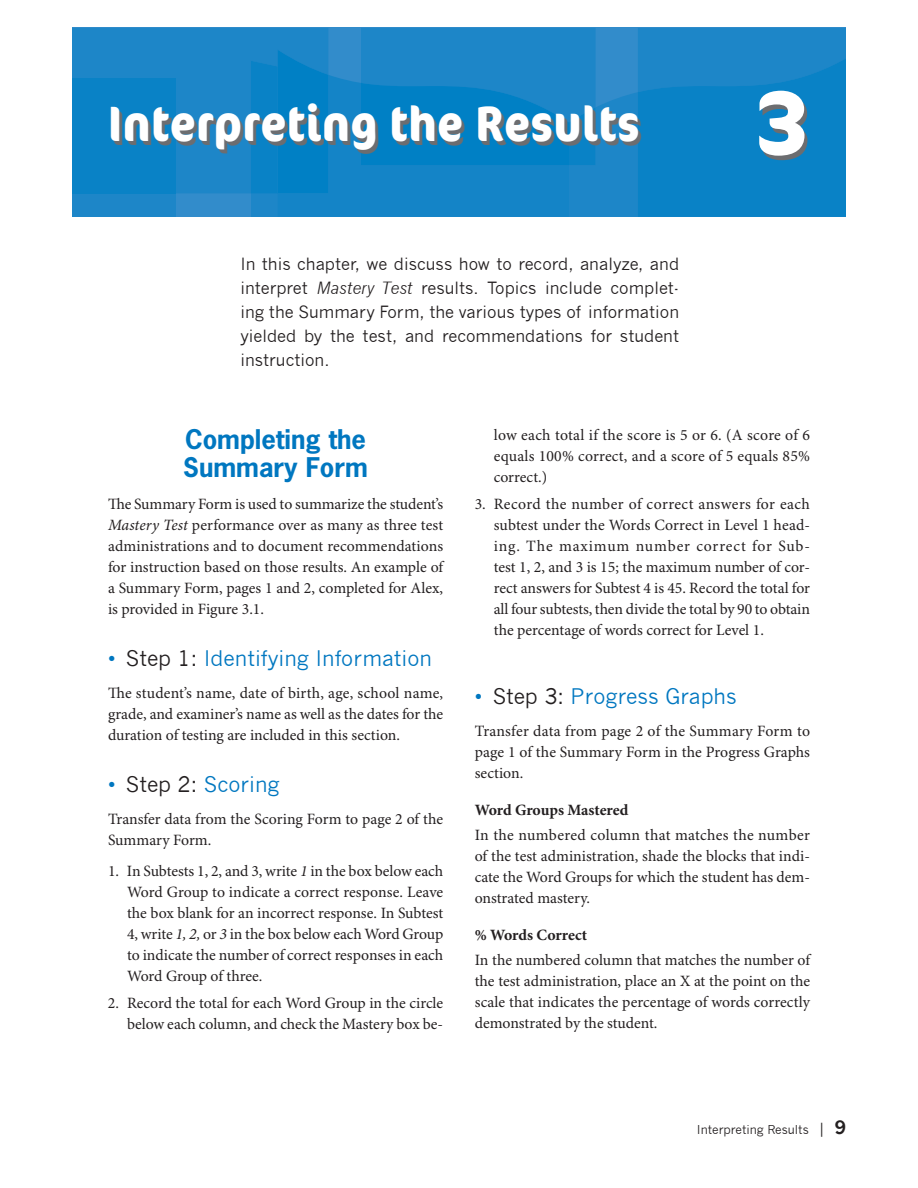
<style>
.page{position:relative;width:918px;height:1188px;background:#fff}
.page>*{position:absolute;margin:0;border:0;box-sizing:border-box;transform-origin:0 0}
.t1{font:700 90px "Cocon";color:#fff}
.t2{font:700 condensed 49.5px "Cocon";letter-spacing:.015em;color:#fff}
.t3{font:700 25.5px/28.5px "News Gothic Std";color:#0077c0}
.t4{font:21px "News Gothic";color:#0077c0}
.t5{font:16.5px/24px "News Gothic";color:#231f20;text-align:justify}
.t6{font:15.75px/21px "Minion Pro";color:#231f20;text-align:justify}
.t7{font:700 15.75px "Minion Pro";letter-spacing:-.005em;color:#231f20}
.t8{font:12px "News Gothic";color:#231f20}
.s1{font-style:italic}
.s2{color:#231f20}
.s3{font-size:15px}
.s4{font-weight:700;font-size:18px}
</style>
<div class="page">
<svg style="left:72px;top:28px;width:774px;height:189px;background:#1384c7"></svg>
<div style="left:72px;top:193px;width:104px;height:24px;background:#1d86c8"></div>
<div style="left:72px;top:78px;width:104px;height:115px;background:#0982c6"></div>
<h2 class="t2" style="left:108px;top:105px;width:533px">Interpreting the Results</h2>
<p class="t5" style="left:240px;top:252px;width:440px">In this chapter, we discuss how to record, analyze, and interpret <span class="s1">Mastery Test</span> results. Topics include complet&shy;ing the Summary Form, the various types of information yielded by the test, and recommendations for student instruction.</p>
<h1 class="t1" style="left:755px;top:90px;width:57px">3</h1>
<h3 class="t3" style="left:183px;top:427px;width:186px">Completing the<br>Summary Form</h3>
<p class="t6" style="left:108px;top:495px;width:337px">The Summary Form is used to summarize the student’s <span class="s1">Mastery Test</span> performance over as many as three test administrations and to document recommendations for instruction based on those results. An example of a Summary Form, pages 1 and 2, completed for Alex, is provided in Figure 3.1.</p>
<h3 class="t4" style="left:108px;top:646px;width:326px">• <span class="s2">Step 1:</span> Identifying Information</h3>
<p class="t6" style="left:108px;top:684px;width:337px">The student’s name, date of birth, age, school name, grade, and examiner’s name as well as the dates for the duration of testing are included in this section.</p>
<h3 class="t4" style="left:108px;top:772px;width:173px">• <span class="s2">Step 2:</span> Scoring</h3>
<p class="t6" style="left:108px;top:810px;width:337px">Transfer data from the Scoring Form to page 2 of the<br>Summary Form.</p>
<p class="t6" style="left:127px;top:862px;width:318px;text-indent:-19px">1. In Subtests 1, 2, and 3, write <span class="s1">1</span> in the box below each Word Group to indicate a correct response. Leave the box blank for an incorrect response. In Subtest 4, write <span class="s1">1, 2,</span> or <span class="s1">3</span> in the box below each Word Group to indicate the number of correct responses in each Word Group of three.</p>
<p class="t6" style="left:108px;top:993px;width:337px;text-align:right">2. Record the total for each Word Group in the circle below each column, and check the Mastery box be-</p>
<p class="t6" style="left:494px;top:426px;width:318px">low each total if the score is 5 or 6. (A score of 6 equals 100% correct, and a score of 5 equals 85% correct.)</p>
<p class="t6" style="left:494px;top:494px;width:318px;text-indent:-19px">3. Record the number of correct answers for each subtest under the Words Correct in Level 1 head&shy;ing. The maximum number correct for Sub&shy;test 1, 2, and 3 is 15; the maximum number of cor&shy;rect answers for Subtest 4 is 45. Record the total for all four subtests, then divide the total by 90 to obtain the percentage of words correct for Level 1.</p>
<h3 class="t4" style="left:475px;top:684px;width:264px">• <span class="s2">Step 3:</span> Progress Graphs</h3>
<p class="t6" style="left:475px;top:722px;width:337px">Transfer data from page 2 of the Summary Form to page 1 of the Summary Form in the Progress Graphs section.</p>
<p class="t7" style="left:475px;top:803px;width:155px">Word Groups Mastered</p>
<p class="t6" style="left:475px;top:826px;width:337px">In the numbered column that matches the number of the test administration, shade the blocks that indi&shy;cate the Word Groups for which the student has dem&shy;onstrated mastery.</p>
<p class="t7" style="left:475px;top:928px;width:114px">% Words Correct</p>
<p class="t6" style="left:475px;top:951px;width:337px">In the numbered column that matches the number of the test administration, place an X at the point on the scale that indicates the percentage of words correctly demonstrated by the student.</p>
<p class="t8" style="left:697px;top:1122px;width:151px">Interpreting Results <span class="s3">|</span> <span class="s4">9</span></p>
</div>
